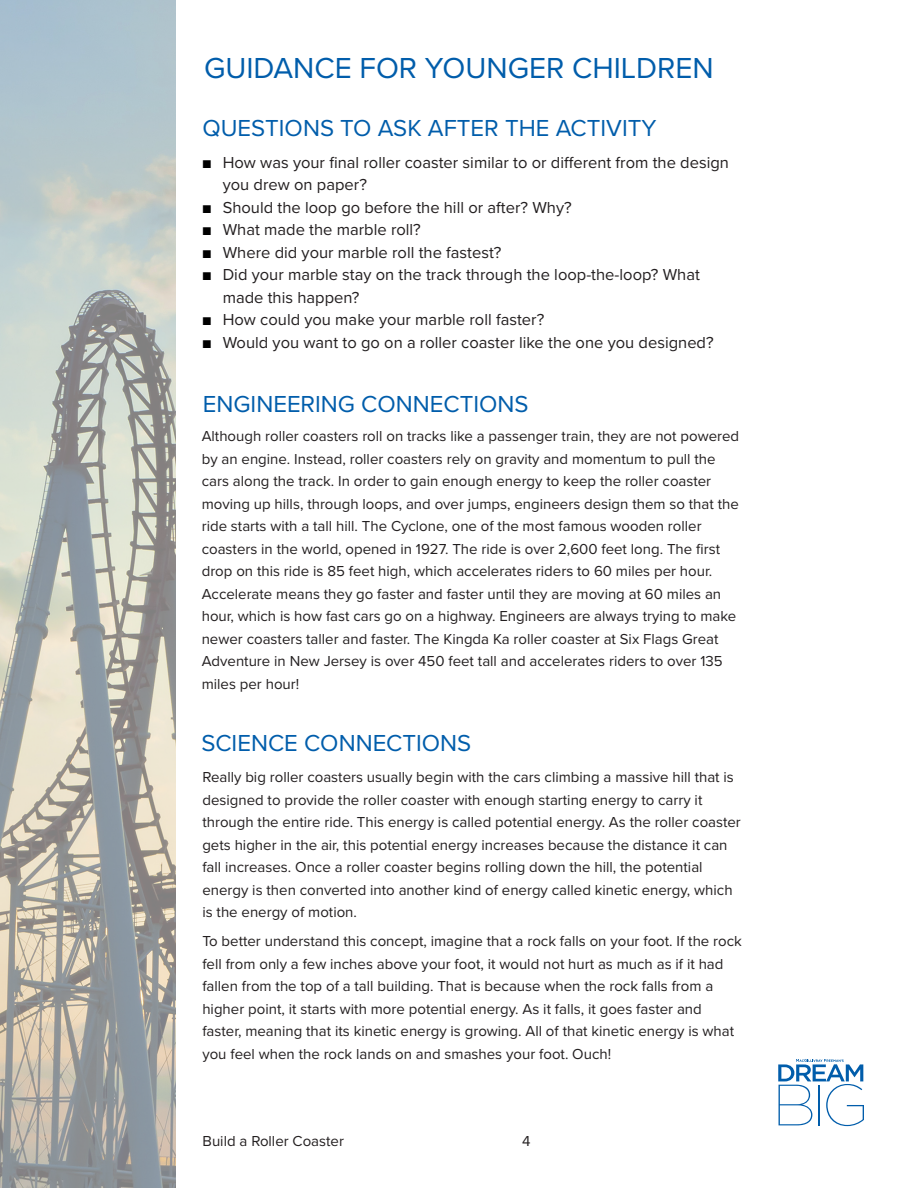
<style>
.page{position:relative;width:918px;height:1188px;background:#fff}
.page>*{position:absolute;margin:0;border:0;box-sizing:border-box;transform-origin:0 0}
.Paragraph_Style_1{font:30px "Proxima Nova";color:#015dab}
.Paragraph_Style_1-2{font:24px "Proxima Nova";color:#015dab}
.t1{font:16.5px/22.5px "Proxima Nova";color:#231f20}
.Paragraph_Style_1-3{font:15px/22.5px "Proxima Nova";color:#231f20}
.s1{font-size:13.5px;color:#000}
</style>
<div class="page">
<img style="left:0;top:0;width:176px;height:1188px">
<svg style="left:778px;top:1059px;width:86px;height:67px"></svg>
<p class="Paragraph_Style_1" style="left:204px;top:50px;width:511px">GUIDANCE FOR YOUNGER CHILDREN</p>
<p class="Paragraph_Style_1-2" style="left:202px;top:114px;width:455px">QUESTIONS TO ASK AFTER THE ACTIVITY</p>
<p class="t1" style="left:223px;top:151px;width:508px;text-indent:-20px"><span class="s1">■</span> How was your final roller coaster similar to or different from the design you drew on paper?</p>
<p class="t1" style="left:202px;top:196px;width:371px"><span class="s1">■</span> Should the loop go before the hill or after? Why?</p>
<p class="t1" style="left:202px;top:219px;width:220px"><span class="s1">■</span> What made the marble roll?</p>
<p class="t1" style="left:202px;top:241px;width:301px"><span class="s1">■</span> Where did your marble roll the fastest?</p>
<p class="t1" style="left:223px;top:264px;width:479px;text-indent:-20px"><span class="s1">■</span> Did your marble stay on the track through the loop-the-loop? What made this happen?</p>
<p class="t1" style="left:202px;top:309px;width:343px"><span class="s1">■</span> How could you make your marble roll faster?</p>
<p class="t1" style="left:202px;top:331px;width:513px"><span class="s1">■</span> Would you want to go on a roller coaster like the one you designed?</p>
<p class="Paragraph_Style_1-2" style="left:203px;top:390px;width:327px">ENGINEERING CONNECTIONS</p>
<p class="Paragraph_Style_1-3" style="left:202px;top:425px;width:539px">Although roller coasters roll on tracks like a passenger train, they are not powered by an engine. Instead, roller coasters rely on gravity and momentum to pull the cars along the track. In order to gain enough energy to keep the roller coaster moving up hills, through loops, and over jumps, engineers design them so that the ride starts with a tall hill. The Cyclone, one of the most famous wooden roller coasters in the world, opened in 1927. The ride is over 2,600 feet long. The first drop on this ride is 85 feet high, which accelerates riders to 60 miles per hour.<br>Accelerate means they go faster and faster until they are moving at 60 miles an hour, which is how fast cars go on a highway. Engineers are always trying to make newer coasters taller and faster. The Kingda Ka roller coaster at Six Flags Great Adventure in New Jersey is over 450 feet tall and accelerates riders to over 135 miles per hour!</p>
<p class="Paragraph_Style_1-2" style="left:201px;top:729px;width:272px">SCIENCE CONNECTIONS</p>
<p class="Paragraph_Style_1-3" style="left:202px;top:766px;width:540px">Really big roller coasters usually begin with the cars climbing a massive hill that is designed to provide the roller coaster with enough starting energy to carry it through the entire ride. This energy is called potential energy. As the roller coaster gets higher in the air, this potential energy increases because the distance it can fall increases. Once a roller coaster begins rolling down the hill, the potential energy is then converted into another kind of energy called kinetic energy, which is the energy of motion.</p>
<p class="Paragraph_Style_1-3" style="left:202px;top:931px;width:541px">To better understand this concept, imagine that a rock falls on your foot. If the rock fell from only a few inches above your foot, it would not hurt as much as if it had fallen from the top of a tall building. That is because when the rock falls from a higher point, it starts with more potential energy. As it falls, it goes faster and faster, meaning that its kinetic energy is growing. All of that kinetic energy is what you feel when the rock lands on and smashes your foot. Ouch!</p>
<p class="Paragraph_Style_1-3" style="left:203px;top:1130px;width:143px">Build a Roller Coaster</p>
<p class="Paragraph_Style_1-3" style="left:522px;top:1130px;width:10px">4</p>
</div>
